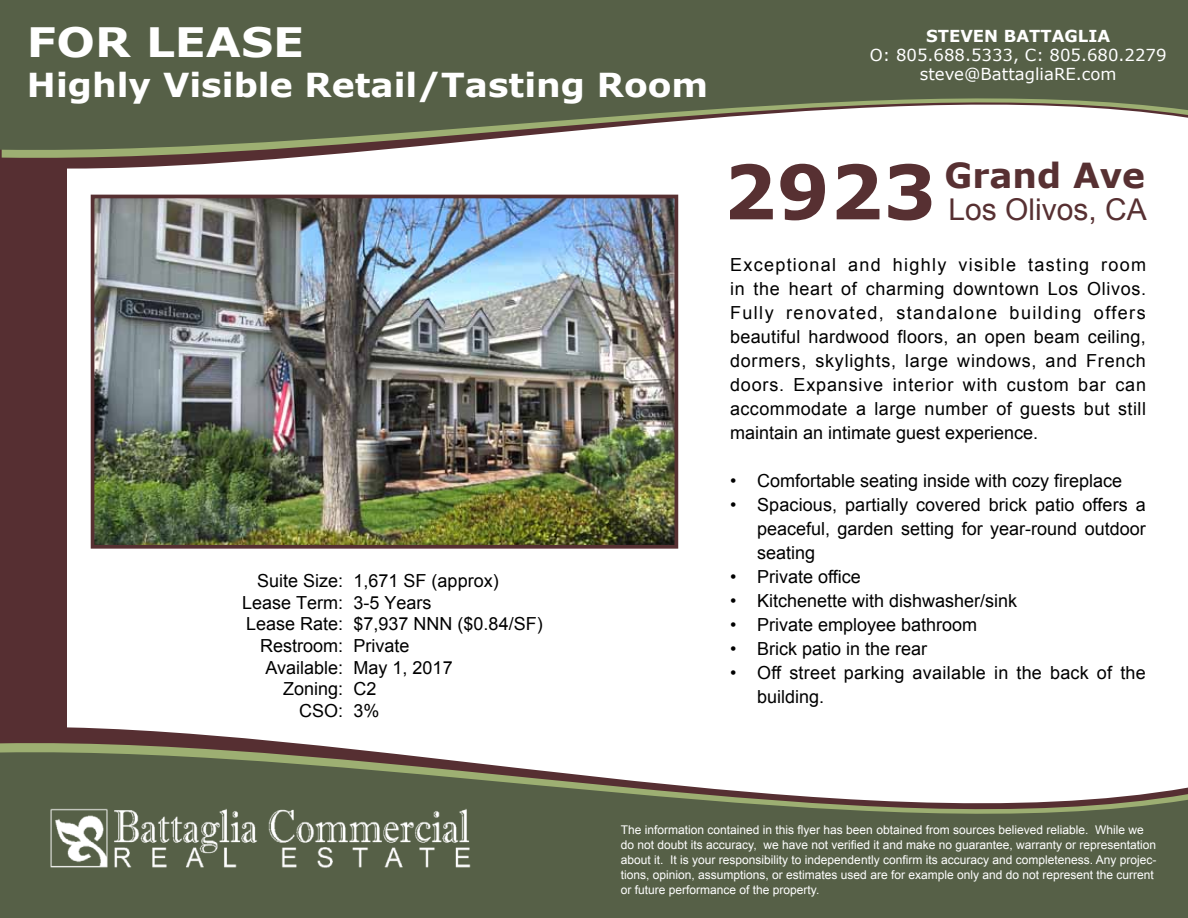
<style>
.page{position:relative;width:1188px;height:918px;background:#fff}
.page>*{position:absolute;margin:0;border:0;box-sizing:border-box;transform-origin:0 0}
.t1{font:700 40.5px "Verdana";color:#fff;scale:1.12 1}
.t2{font:700 34.5px "Verdana";color:#573032}
.t3{font:700 33px "Verdana";color:#fff;scale:1.05 1}
.t4{font:30px "Arial";color:#573032}
.t5{font:18px/24px "Arial";color:#000;text-align:justify}
.t6{font:16.5px "Verdana";color:#fff}
.t7{font:700 16.5px "Verdana";color:#fff}
.t8{font:12px/15px "Arial";color:#fff}
.s1{font-size:75px}
</style>
<div class="page">
<div style="left:0;top:18px;width:66px;height:882px;background:#562f32"></div>
<svg style="left:66px;top:720px;width:163px;height:17px"></svg>
<svg style="left:0;top:737px;width:323px;height:9px;fill:#562f32"></svg>
<svg style="left:0;top:746px;width:1188px;height:172px;fill:#566047"></svg>
<svg style="left:66px;top:163px;width:152px;height:12px"></svg>
<svg style="left:2px;top:155px;width:320px;height:8px;fill:#562f32"></svg>
<svg style="left:0;top:0;width:1188px;height:155px;fill:#566047"></svg>
<img style="left:47px;top:806px;width:427px;height:65px">
<img style="left:96px;top:200px;width:577px;height:344px">
<div style="left:91px;top:195px;width:587px;height:354px;border:4px solid #573032"></div>
<h1 class="t1" style="left:27px;top:14px;width:135px">FOR LEA</h1>
<h1 class="t1" style="left:241px;top:14px;width:52px">SE</h1>
<h3 class="t3" style="left:27px;top:62px;width:650px">Highly Visible Retail/Tasting Room</h3>
<p class="t5" style="left:257px;top:569px;width:243px">Suite Size: 1,671 SF (approx)</p>
<p class="t5" style="left:242px;top:591px;width:191px">Lease Term: 3-5 Years</p>
<p class="t5" style="left:246px;top:612px;width:298px">Lease Rate: $7,937 NNN ($0.84/SF)</p>
<p class="t5" style="left:260px;top:634px;width:151px">Restroom: Private</p>
<p class="t5" style="left:265px;top:655px;width:189px">Available: May 1, 2017</p>
<p class="t5" style="left:283px;top:677px;width:95px">Zoning: C2</p>
<p class="t5" style="left:299px;top:699px;width:82px">CSO: 3%</p>
<p class="t7" style="left:926px;top:24px;width:186px">Steven Battaglia</p>
<p class="t6" style="left:920px;top:63px;width:198px">steve@BattagliaRE.com</p>
<p class="t6" style="left:870px;top:44px;width:298px">O: 805.688.5333, C: 805.680.2279</p>
<h2 class="t2" style="left:723px;top:151px;width:423px"><span class="s1">2923</span> Grand Ave</h2>
<h3 class="t4" style="left:948px;top:190px;width:200px">Los Olivos, CA</h3>
<p class="t5" style="left:730px;top:253px;width:417px">Exceptional and highly visible tasting room in the heart of charming downtown Los Olivos.<br>Fully renovated, standalone building offers beautiful hardwood floors, an open beam ceiling, dormers, skylights, large windows, and French doors. Expansive interior with custom bar can accommodate a large number of guests but still maintain an intimate guest experience.</p>
<p class="t5" style="left:730px;top:469px;width:394px">• Comfortable seating inside with cozy fireplace</p>
<p class="t5" style="left:757px;top:493px;width:390px;text-indent:-27px">• Spacious, partially covered brick patio offers a peaceful, garden setting for year-round outdoor seating</p>
<p class="t5" style="left:730px;top:565px;width:132px">• Private office</p>
<p class="t5" style="left:730px;top:589px;width:289px">• Kitchenette with dishwasher/sink</p>
<p class="t5" style="left:730px;top:613px;width:249px">• Private employee bathroom</p>
<p class="t5" style="left:730px;top:637px;width:199px">• Brick patio in the rear</p>
<p class="t5" style="left:757px;top:661px;width:390px;text-indent:-27px">• Off street parking available in the back of the building.</p>
<p class="t8" style="left:621px;top:823px;width:537px">The information contained in this flyer has been obtained from sources believed reliable. While we do not doubt its accuracy, we have not verified it and make no guarantee, warranty or representation about it. It is your responsibility to independently confirm its accuracy and completeness. Any projec&shy;tions, opinion, assumptions, or estimates used are for example only and do not represent the current or future performance of the property.</p>
</div>
